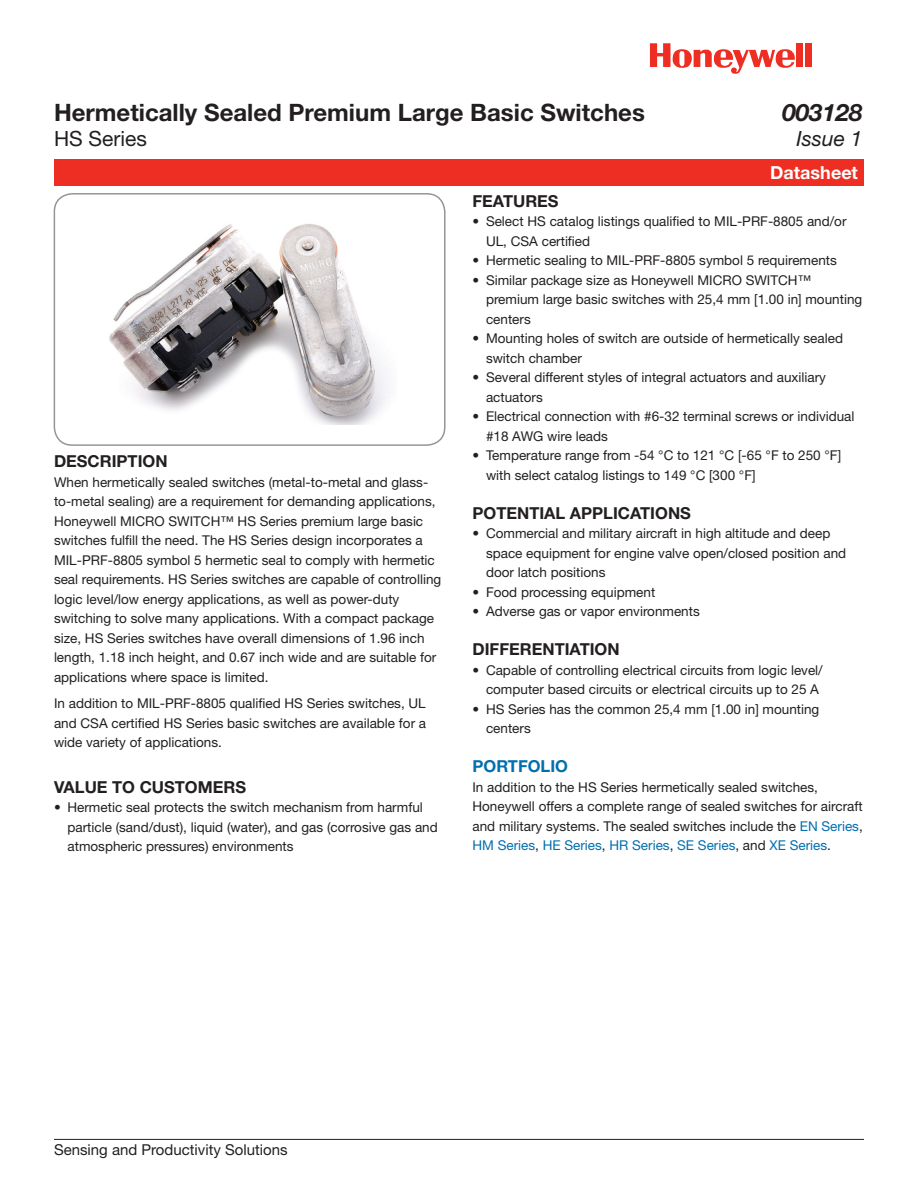
<style>
.page{position:relative;width:918px;height:1188px;background:#fff}
.page>*{position:absolute;margin:0;border:0;box-sizing:border-box;transform-origin:0 0}
.t1{font:700 24px "Helvetica Neue LT Std";color:#231f20}
.t2{font:italic 700 24px "Helvetica Neue LT Std";color:#231f20}
.t3{font:21px "Helvetica Neue LT Std";color:#231f20}
.t4{font:italic 21px "Helvetica Neue LT Std";color:#231f20}
.t5{font:700 18px "Helvetica Neue LT Std";color:#fff}
.subhead_-_caps_-_11{font:700 16.5px "Helvetica Neue LT Std";color:#231f20}
.t6{font:700 16.5px "Helvetica Neue LT Std";color:#006faf}
.t7{font:15px "Helvetica Neue LT Std";color:#231f20}
.text_bullets_-_first{font:13.5px/19.5px "Helvetica Neue LT Std";color:#231f20}
.s1{font-weight:700}
.s2{color:#006faf}
</style>
<div class="page">
<div style="left:54px;top:193px;width:392px;height:253px;border:2px solid #939598;border-radius:18px"></div>
<div style="left:797px;top:43px;width:6px;height:24px;background:#ee2e22"></div>
<div style="left:806px;top:43px;width:6px;height:24px;background:#ee2e22"></div>
<svg style="left:650px;top:43px;width:145px;height:31px"></svg>
<div style="left:54px;top:159px;width:810px;height:27px;background:#ee2e22"></div>
<hr style="left:54px;top:1139px;width:810px;height:1px;background:#231f20">
<img style="left:109px;top:224px;width:280px;height:201px">
<p class="t1" style="left:54px;top:97px;width:592px">Hermetically Sealed Premium Large Basic Switches</p>
<p class="t3" style="left:54px;top:126px;width:94px">HS Series</p>
<p class="t2" style="left:782px;top:98px;width:82px">003128</p>
<p class="t4" style="left:796px;top:126px;width:68px">Issue 1</p>
<p class="t5" style="left:770px;top:161px;width:89px">Datasheet</p>
<p class="subhead_-_caps_-_11" style="left:54px;top:451px;width:115px">DESCRIPTION</p>
<p class="text_bullets_-_first" style="left:54px;top:472px;width:389px">When hermetically sealed switches (metal-to-metal and glass&shy;to-metal sealing) are a requirement for demanding applications, Honeywell MICRO SWITCH™ HS Series premium large basic switches fulfill the need. The HS Series design incorporates a MIL-PRF-8805 symbol 5 hermetic seal to comply with hermetic seal requirements. HS Series switches are capable of controlling logic level/low energy applications, as well as power-duty switching to solve many applications. With a compact package size, HS Series switches have overall dimensions of 1.96 inch length, 1.18 inch height, and 0.67 inch wide and are suitable for applications where space is limited.</p>
<p class="text_bullets_-_first" style="left:54px;top:693px;width:374px;text-align:justify">In addition to MIL-PRF-8805 qualified HS Series switches, UL and CSA certified HS Series basic switches are available for a wide variety of applications.</p>
<p class="subhead_-_caps_-_11" style="left:54px;top:777px;width:194px">VALUE TO CUSTOMERS</p>
<p class="text_bullets_-_first" style="left:68px;top:798px;width:372px;text-indent:-14px">• Hermetic seal protects the switch mechanism from harmful particle (sand/dust), liquid (water), and gas (corrosive gas and atmospheric pressures) environments</p>
<p class="subhead_-_caps_-_11" style="left:472px;top:191px;width:88px">FEATURES</p>
<p class="text_bullets_-_first" style="left:486px;top:211px;width:362px;text-indent:-14px"><span class="s1">•</span> Select HS catalog listings qualified to MIL-PRF-8805 and/or<br>UL, CSA certified</p>
<p class="text_bullets_-_first" style="left:472px;top:250px;width:366px"><span class="s1">•</span> Hermetic sealing to MIL-PRF-8805 symbol 5 requirements</p>
<p class="text_bullets_-_first" style="left:486px;top:270px;width:378px;text-indent:-14px"><span class="s1">•</span> Similar package size as Honeywell MICRO SWITCH™ premium large basic switches with 25,4 mm [1.00 in] mounting centers</p>
<p class="text_bullets_-_first" style="left:486px;top:328px;width:359px;text-indent:-14px"><span class="s1">•</span> Mounting holes of switch are outside of hermetically sealed switch chamber</p>
<p class="text_bullets_-_first" style="left:486px;top:367px;width:342px;text-indent:-14px"><span class="s1">•</span> Several different styles of integral actuators and auxiliary actuators</p>
<p class="text_bullets_-_first" style="left:486px;top:406px;width:370px;text-indent:-14px"><span class="s1">•</span> Electrical connection with #6-32 terminal screws or individual #18 AWG wire leads</p>
<p class="text_bullets_-_first" style="left:486px;top:445px;width:357px;text-indent:-14px"><span class="s1">•</span> Temperature range from -54 °C to 121 °C [-65 °F to 250 °F] with select catalog listings to 149 °C [300 °F]</p>
<p class="subhead_-_caps_-_11" style="left:472px;top:503px;width:220px">POTENTIAL APPLICATIONS</p>
<p class="text_bullets_-_first" style="left:486px;top:523px;width:362px;text-indent:-14px">• Commercial and military aircraft in high altitude and deep space equipment for engine valve open/closed position and door latch positions</p>
<p class="text_bullets_-_first" style="left:472px;top:582px;width:184px">• Food processing equipment</p>
<p class="text_bullets_-_first" style="left:472px;top:601px;width:229px">• Adverse gas or vapor environments</p>
<p class="subhead_-_caps_-_11" style="left:472px;top:639px;width:149px">DIFFERENTIATION</p>
<p class="text_bullets_-_first" style="left:472px;top:660px;width:352px;text-align:right">• Capable of controlling electrical circuits from logic level/ computer based circuits or electrical circuits up to 25 A</p>
<p class="text_bullets_-_first" style="left:486px;top:699px;width:335px;text-indent:-14px">• HS Series has the common 25,4 mm [1.00 in] mounting centers</p>
<p class="t6" style="left:472px;top:756px;width:97px">PORTFOLIO</p>
<p class="text_bullets_-_first" style="left:472px;top:777px;width:392px">In addition to the HS Series hermetically sealed switches, Honeywell offers a complete range of sealed switches for aircraft and military systems. The sealed switches include the <span class="s2">EN Series</span>, <span class="s2">HM Series</span>, <span class="s2">HE Series</span>, <span class="s2">HR Series</span>, <span class="s2">SE Series</span>, and <span class="s2">XE Series</span>.</p>
<p class="t7" style="left:54px;top:1140px;width:235px">Sensing and Productivity Solutions</p>
</div>
